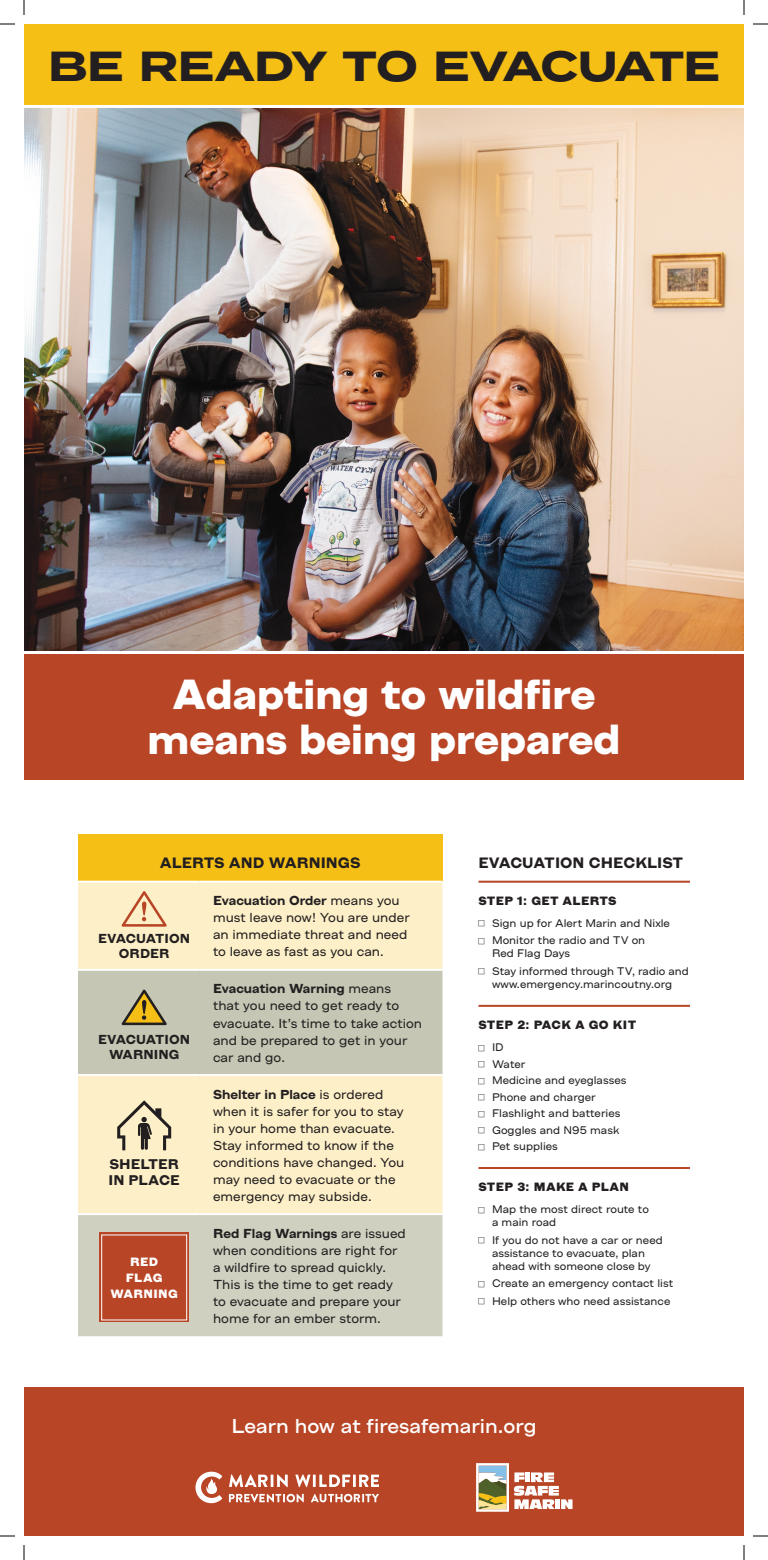
<style>
.page{position:relative;width:768px;height:1560px;background:#fff}
.page>*{position:absolute;margin:0;border:0;box-sizing:border-box;transform-origin:0 0}
.t1{font:800 expanded 42px/45px "Figure";color:#fff;text-align:center}
.t2{font:700 42px "Termina";letter-spacing:-.015em;color:#231f20}
.t3{font:500 expanded 20px "Figure";color:#fff}
.t4{font:700 expanded 15px "Figure";color:#231f20}
.t5{font:700 expanded 14px/16px "Figure";color:#231f20}
.t6{font:expanded 13px/17px "Figure";color:#231f20}
.t7{font:700 expanded 13px/15px "Figure";color:#231f20;text-align:center}
.t8{font:800 expanded 12px "Figure";letter-spacing:.03em;color:#231f20}
.t9{font:800 expanded 12px/15.9px "Figure";letter-spacing:.03em;color:#fff;text-align:center}
.t10{font:expanded 11px/16.5px "Figure";color:#231f20}
.s1{font-weight:700}
</style>
<div class="page">
<img style="left:24px;top:108px;width:720px;height:543px">
<div style="left:24px;top:654px;width:720px;height:126px;background:#b84526"></div>
<div style="left:24px;top:24px;width:720px;height:81px;background:#f5bf16"></div>
<div style="left:24px;top:1388px;width:720px;height:148px;background:#b84526"></div>
<svg style="left:476px;top:1463px;width:97px;height:49px"></svg>
<svg style="left:229px;top:1474px;width:59px;height:13px"></svg>
<svg style="left:295px;top:1474px;width:84px;height:13px"></svg>
<svg style="left:229px;top:1494px;width:75px;height:8px"></svg>
<svg style="left:311px;top:1494px;width:68px;height:8px"></svg>
<svg style="left:195px;top:1472px;width:27px;height:31px"></svg>
<svg style="left:478px;top:880px;width:212px;height:125px"></svg>
<hr style="left:478px;top:881px;width:212px;height:2px;background:#b84526">
<hr style="left:478px;top:1005px;width:212px;height:2px;background:#b84526">
<hr style="left:478px;top:1167px;width:212px;height:2px;background:#b84526">
<div style="left:78px;top:834px;width:364px;height:48px;background:#f5bf16"></div>
<div style="left:78px;top:883px;width:364px;height:330px;background:#fdf0c8"></div>
<div style="left:78px;top:1215px;width:364px;height:121px;background:#cfd0c0"></div>
<hr style="left:78px;top:881px;width:122px;height:2px;background:#fff">
<hr style="left:200px;top:881px;width:242px;height:2px;background:#fff">
<hr style="left:78px;top:969px;width:122px;height:2px;background:#fff">
<hr style="left:200px;top:969px;width:242px;height:2px;background:#fff">
<hr style="left:78px;top:1074px;width:122px;height:2px;background:#fff">
<hr style="left:200px;top:1074px;width:242px;height:2px;background:#fff">
<div style="left:78px;top:970px;width:364px;height:105px;background:#c5c6b3"></div>
<svg style="left:122px;top:891px;width:45px;height:36px"></svg>
<div style="left:99px;top:1232px;width:90px;height:90px;background:#b84526"></div>
<div style="left:101px;top:1234px;width:86px;height:86px;border:1px solid #fff"></div>
<svg style="left:117px;top:1100px;width:54px;height:50px"></svg>
<svg style="left:0;top:23px;width:15px;height:2px"></svg>
<svg style="left:753px;top:23px;width:15px;height:2px"></svg>
<svg style="left:0;top:1535px;width:15px;height:2px"></svg>
<svg style="left:753px;top:1535px;width:15px;height:2px"></svg>
<svg style="left:23px;top:0;width:2px;height:15px"></svg>
<svg style="left:23px;top:1545px;width:2px;height:15px"></svg>
<svg style="left:743px;top:0;width:2px;height:15px"></svg>
<svg style="left:743px;top:1545px;width:2px;height:15px"></svg>
<svg style="left:478px;top:920px;width:6px;height:7px"></svg>
<svg style="left:478px;top:938px;width:6px;height:6px"></svg>
<svg style="left:478px;top:968px;width:6px;height:7px"></svg>
<h1 class="t2" style="left:48px;top:35px;width:673px">BE READY TO EVACUATE</h1>
<h1 class="t1" style="left:148px;top:672px;width:474px">Adapting to wildfire means being prepared</h1>
<p class="t4" style="left:160px;top:853px;width:202px">ALERTS AND WARNINGS</p>
<p class="t6" style="left:213px;top:892px;width:198px"><span class="s1">Evacuation Order</span> means you must leave now! You are under an immediate threat and need to leave as fast as you can.</p>
<p class="t6" style="left:213px;top:980px;width:211px"><span class="s1">Evacuation Warning</span> means<br>that you need to get ready to evacuate. It’s time to take action and be prepared to get in your car and go.</p>
<p class="t6" style="left:213px;top:1086px;width:193px"><span class="s1">Shelter in Place</span> is ordered when it is safer for you to stay in your home than evacuate.<br>Stay informed to know if the conditions have changed. You may need to evacuate or the emergency may subside.</p>
<p class="t6" style="left:213px;top:1225px;width:194px"><span class="s1">Red Flag Warnings</span> are issued when conditions are right for a wildfire to spread quickly.<br>This is the time to get ready to evacuate and prepare your home for an ember storm.</p>
<p class="t7" style="left:98px;top:931px;width:93px">EVACUATION<br>ORDER</p>
<p class="t7" style="left:98px;top:1032px;width:93px">EVACUATION<br>WARNING</p>
<p class="t5" style="left:109px;top:1156px;width:73px">SHELTER<br>IN PLACE</p>
<p class="t9" style="left:110px;top:1254px;width:69px">RED<br>FLAG<br>WARNING</p>
<p class="t4" style="left:478px;top:853px;width:206px">EVACUATION CHECKLIST</p>
<p class="t8" style="left:478px;top:892px;width:140px">STEP 1: GET ALERTS</p>
<p class="t10" style="left:492px;top:914px;width:180px;line-height:17.5px">Sign up for Alert Marin and Nixle<br>Monitor the radio and TV on</p>
<p class="t10" style="left:492px;top:945px;width:198px;line-height:17.5px">Red Flag Days<br>Stay informed through TV, radio and</p>
<p class="t10" style="left:492px;top:976px;width:182px">www.emergency.marincoutny.org</p>
<p class="t8" style="left:478px;top:1017px;width:159px">STEP 2: PACK A GO KIT</p>
<p class="t10" style="left:492px;top:1039px;width:136px">ID<br>Water<br>Medicine and eyeglasses<br>Phone and charger<br>Flashlight and batteries<br>Goggles and N95 mask<br>Pet supplies</p>
<p class="t8" style="left:478px;top:1179px;width:152px">STEP 3: MAKE A PLAN</p>
<p class="t10" style="left:492px;top:1203px;width:158px;line-height:13px">Map the most direct route to a main road</p>
<p class="t10" style="left:492px;top:1233px;width:172px;line-height:13px">If you do not have a car or need assistance to evacuate, plan ahead with someone close by</p>
<p class="t10" style="left:492px;top:1275px;width:183px;line-height:17.5px">Create an emergency contact list<br>Help others who need assistance</p>
<h2 class="t3" style="left:231px;top:1413px;width:307px">Learn how at firesafemarin.org</h2>
</div>
